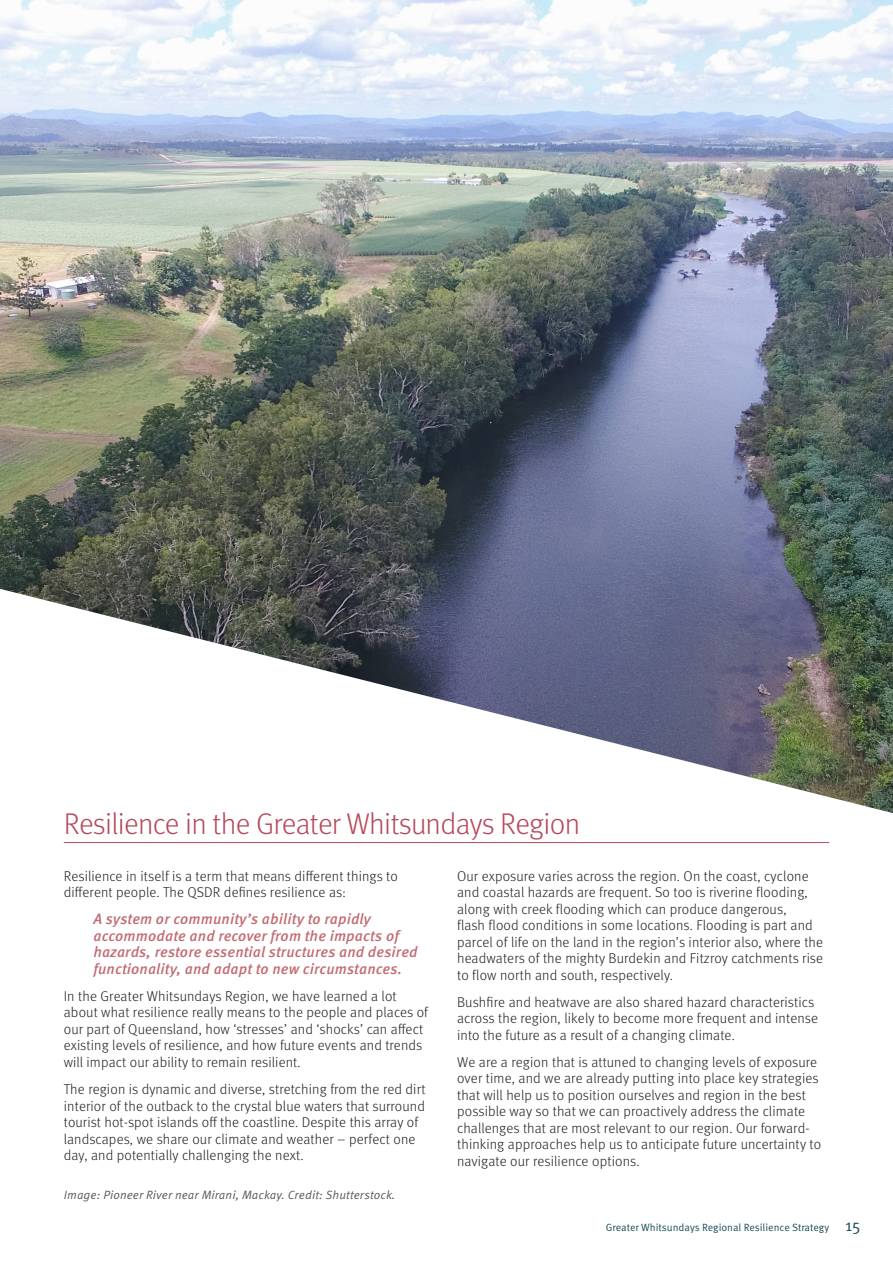
<style>
.page{position:relative;width:893px;height:1263px;background:#fff}
.page>*{position:absolute;margin:0;border:0;box-sizing:border-box;transform-origin:0 0}
.t1{font:300 30px "Meta Pro";letter-spacing:-.02em;color:#b6495a}
.t2{font:italic 500 15px/16.5px "Meta Pro";letter-spacing:.01em;color:#c26c72}
.body{font:300 14.25px/16.5px "Meta Pro";letter-spacing:.01em;color:#231f20}
.image_caption{font:12px "Meta Pro Norm Ita";letter-spacing:.01em;color:#57585a}
.t3{font:10.5px "Meta Pro Norm";color:#1a4e5c}
.s1{font-size:16.5px}
</style>
<div class="page">
<img style="left:0;top:0;width:893px;height:813px">
<hr style="left:64px;top:842px;width:765px;height:1px;background:#b6495a">
<h1 class="t1" style="left:64px;top:802px;width:518px">Resilience in the Greater Whitsundays Region</h1>
<p class="body" style="left:64px;top:867px;width:336px">Resilience in itself is a term that means different things to different people. The QSDR defines resilience as:</p>
<p class="t2" style="left:94px;top:910px;width:325px">A system or community’s ability to rapidly accommodate and recover from the impacts of hazards, restore essential structures and desired functionality, and adapt to new circumstances.</p>
<p class="body" style="left:64px;top:987px;width:366px">In the Greater Whitsundays Region, we have learned a lot about what resilience really means to the people and places of our part of Queensland, how ‘stresses’ and ‘shocks’ can affect existing levels of resilience, and how future events and trends will impact our ability to remain resilient.</p>
<p class="body" style="left:64px;top:1080px;width:363px">The region is dynamic and diverse, stretching from the red dirt interior of the outback to the crystal blue waters that surround tourist hot-spot islands off the coastline. Despite this array of landscapes, we share our climate and weather – perfect one day, and potentially challenging the next.</p>
<p class="body" style="left:457px;top:867px;width:368px">Our exposure varies across the region. On the coast, cyclone and coastal hazards are frequent. So too is riverine flooding, along with creek flooding which can produce dangerous,<br>flash flood conditions in some locations. Flooding is part and parcel of life on the land in the region’s interior also, where the headwaters of the mighty Burdekin and Fitzroy catchments rise to flow north and south, respectively.</p>
<p class="body" style="left:457px;top:993px;width:362px">Bushfire and heatwave are also shared hazard characteristics across the region, likely to become more frequent and intense into the future as a result of a changing climate.</p>
<p class="body" style="left:457px;top:1053px;width:366px">We are a region that is attuned to changing levels of exposure over time, and we are already putting into place key strategies that will help us to position ourselves and region in the best possible way so that we can proactively address the climate challenges that are most relevant to our region. Our forward&shy;thinking approaches help us to anticipate future uncertainty to navigate our resilience options.</p>
<p class="image_caption" style="left:64px;top:1186px;width:333px">Image: Pioneer River near Mirani, Mackay. Credit: Shutterstock.</p>
<p class="t3" style="left:606px;top:1219px;width:256px">Greater Whitsundays Regional Resilience Strategy <span class="s1">15</span></p>
</div>
